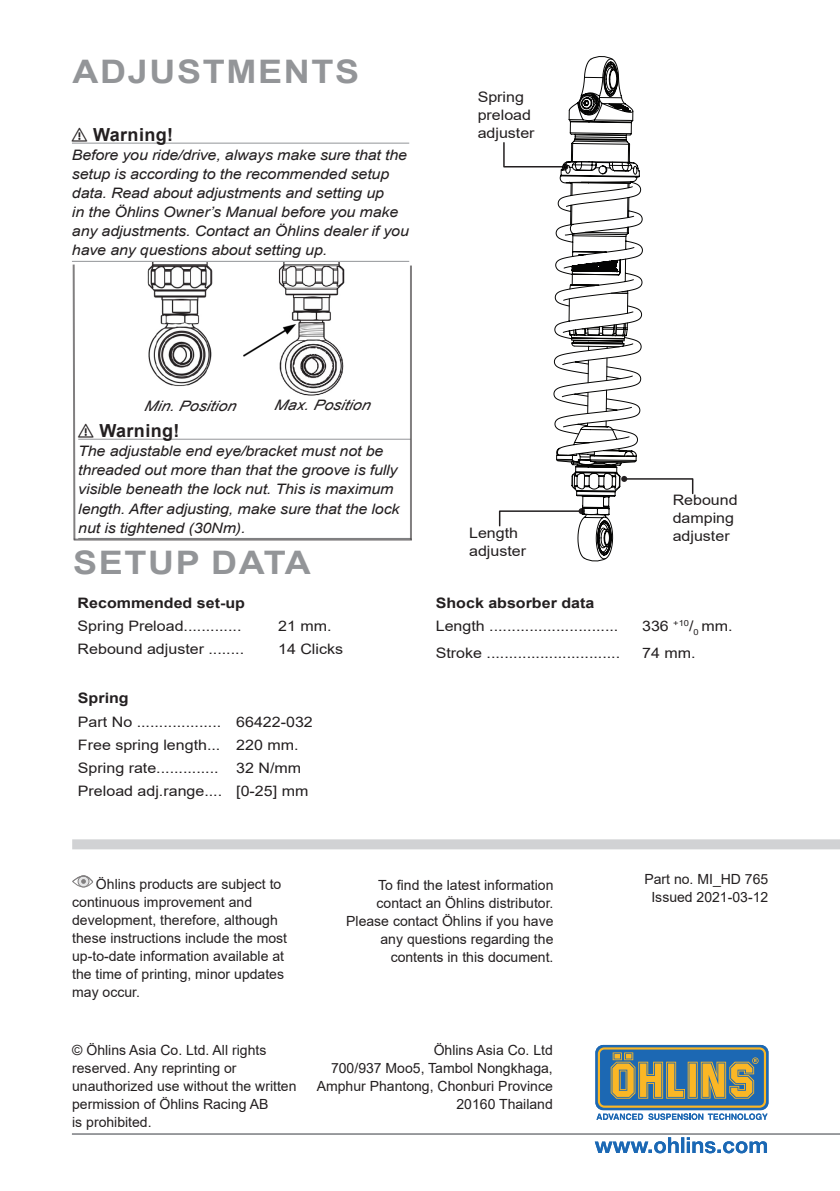
<style>
.page{position:relative;width:840px;height:1191px;background:#fff}
.page>*{position:absolute;margin:0;border:0;box-sizing:border-box;transform-origin:0 0}
._4_Header_Page_heade{font:700 32.4px "Arial";letter-spacing:.045em;color:#939598;scale:1.11 1}
.t1{font:700 18px "Arial";color:#231f20}
._9_Body_Type_Italic{font:italic 14.4px/19px "Arial";letter-spacing:-.01em;color:#231f20;scale:1.11 1}
._6_Body_type{font:14.4px "Arial";color:#231f20;scale:1.11 1}
._11_Figure_Text{font:14.4px/18px "Arial";color:#231f20;scale:1.11 1}
._6_Body_type-2{font:700 14.4px "Arial";color:#231f20;scale:1.11 1}
._8_Body_Type_Italic{font:italic 14.4px "Arial";color:#231f20;scale:1.11 1}
._12_Back_Öhlins_Cont{font:14px/18px "Arial";color:#231f20;text-align:right}
</style>
<div class="page">
<div style="left:72px;top:839px;width:767px;height:10px;background:#d1d2d4"></div>
<svg style="left:594px;top:1137px;width:172px;height:16px"></svg>
<hr style="left:72px;top:1133px;width:767px;height:1px;background:#939598">
<div style="left:72px;top:875px;width:21px;height:12px;border:1px solid #231f20;border-radius:50%"></div>
<div style="left:77px;top:875px;width:12px;height:12px;border:1px solid #231f20;border-radius:50%"></div>
<svg style="left:72px;top:875px;width:21px;height:9px"></svg>
<svg style="left:595px;top:1045px;width:173px;height:65px"></svg>
<svg style="left:597px;top:1047px;width:168px;height:60px"></svg>
<svg style="left:596px;top:1113px;width:46px;height:7px"></svg>
<svg style="left:648px;top:1113px;width:119px;height:7px"></svg>
<hr style="left:72px;top:143px;width:337px;height:1px;background:#939598">
<hr style="left:72px;top:261px;width:337px;height:1px;background:#939598">
<svg style="left:498px;top:56px;width:195px;height:505px"></svg>
<svg style="left:553px;top:58px;width:89px;height:502px"></svg>
<svg style="left:555px;top:61px;width:81px;height:495px"></svg>
<img style="left:147px;top:263px;width:198px;height:133px">
<img style="left:237px;top:319px;width:62px;height:43px">
<hr style="left:78px;top:439px;width:332px;height:1px;background:#939598">
<svg style="left:72px;top:264px;width:4px;height:277px"></svg>
<hr style="left:410px;top:265px;width:2px;height:274px;background:#231f20">
<hr style="left:74px;top:538px;width:337px;height:2px;background:#231f20">
<p class="_4_Header_Page_heade" style="left:73px;top:49px;width:259px">ADJUSTMENTS</p>
<p class="t1" style="left:72px;top:122px;width:47px">⚠ Warning!</p>
<p class="_9_Body_Type_Italic" style="left:72px;top:146px;width:305px">Before you ride/drive, always make sure that the setup is according to the recommended setup data. Read about adjustments and setting up<br>in the Öhlins Owner’s Manual before you make any adjustments. Contact an Öhlins dealer if you have any questions about setting up.</p>
<p class="_11_Figure_Text" style="left:477px;top:88px;width:53px">Spring preload adjuster</p>
<p class="_8_Body_Type_Italic" style="left:144px;top:396px;width:88px">Min.Position</p>
<p class="_8_Body_Type_Italic" style="left:274px;top:396px;width:92px">Max.Position</p>
<p class="t1" style="left:78px;top:418px;width:47px">⚠ Warning!</p>
<p class="_9_Body_Type_Italic" style="left:78px;top:442px;width:291px">The adjustable end eye/bracket must not be threaded out more than that the groove is fully visible beneath the lock nut. This is maximum length. After adjusting, make sure that the lock nut is tightened (30Nm).</p>
<p class="_4_Header_Page_heade" style="left:73px;top:539px;width:215px">SETUP DATA</p>
<p class="_6_Body_type-2" style="left:78px;top:592px;width:152px">Recommended set-up</p>
<p class="_6_Body_type" style="left:78px;top:615px;width:149px">Spring Preload.............</p>
<p class="_6_Body_type" style="left:278px;top:615px;width:50px">21 mm.</p>
<p class="_6_Body_type" style="left:78px;top:638px;width:151px">Rebound adjuster ........</p>
<p class="_6_Body_type" style="left:278px;top:638px;width:60px">14 Clicks</p>
<p class="_6_Body_type-2" style="left:78px;top:688px;width:47px">Spring</p>
<p class="_6_Body_type" style="left:78px;top:712px;width:131px">Part No ...................</p>
<p class="_6_Body_type" style="left:236px;top:712px;width:70px">66422-032</p>
<p class="_6_Body_type" style="left:78px;top:735px;width:130px">Free spring length...</p>
<p class="_6_Body_type" style="left:236px;top:735px;width:58px">220 mm.</p>
<p class="_6_Body_type" style="left:78px;top:758px;width:128px">Spring rate..............</p>
<p class="_6_Body_type" style="left:236px;top:758px;width:60px">32 N/mm</p>
<p class="_6_Body_type" style="left:78px;top:781px;width:131px">Preload adj.range....</p>
<p class="_6_Body_type" style="left:236px;top:781px;width:66px">[0-25] mm</p>
<p class="_11_Figure_Text" style="left:469px;top:524px;width:53px">Length adjuster</p>
<p class="_11_Figure_Text" style="left:672px;top:491px;width:60px">Rebound damping adjuster</p>
<p class="_6_Body_type-2" style="left:435px;top:592px;width:144px">Shock absorber data</p>
<p class="_6_Body_type" style="left:435px;top:615px;width:166px">Length .............................</p>
<p class="_6_Body_type" style="left:641px;top:615px;width:83px">336 <sup>+10</sup>/<sub>0</sub> mm.</p>
<p class="_6_Body_type" style="left:435px;top:643px;width:167px">Stroke ..............................</p>
<p class="_6_Body_type" style="left:641px;top:643px;width:50px">74 mm.</p>
<p class="_12_Back_Öhlins_Cont" style="left:72px;top:874px;width:216px;text-align:left;text-indent:24px">Öhlins products are subject to continuous improvement and development, therefore, although these instructions include the most up-to-date information available at the time of printing, minor updates may occur.</p>
<p class="_12_Back_Öhlins_Cont" style="left:346px;top:875px;width:209px">To find the latest information contact an Öhlins distributor.<br>Please contact Öhlins if you have any questions regarding the contents in this document.</p>
<p class="_12_Back_Öhlins_Cont" style="left:72px;top:1041px;width:226px;text-align:left">© Öhlins Asia Co. Ltd. All rights reserved. Any reprinting or unauthorized use without the written permission of Öhlins Racing AB<br>is prohibited.</p>
<p class="_12_Back_Öhlins_Cont" style="left:316px;top:1041px;width:237px">Öhlins Asia Co. Ltd<br>700/937 Moo5, Tambol Nongkhaga,<br>Amphur Phantong, Chonburi Province<br>20160 Thailand</p>
<p class="_12_Back_Öhlins_Cont" style="left:644px;top:869px;width:125px;text-align:center">Part no. MI_HD 765<br>Issued 2021-03-12</p>
</div>
